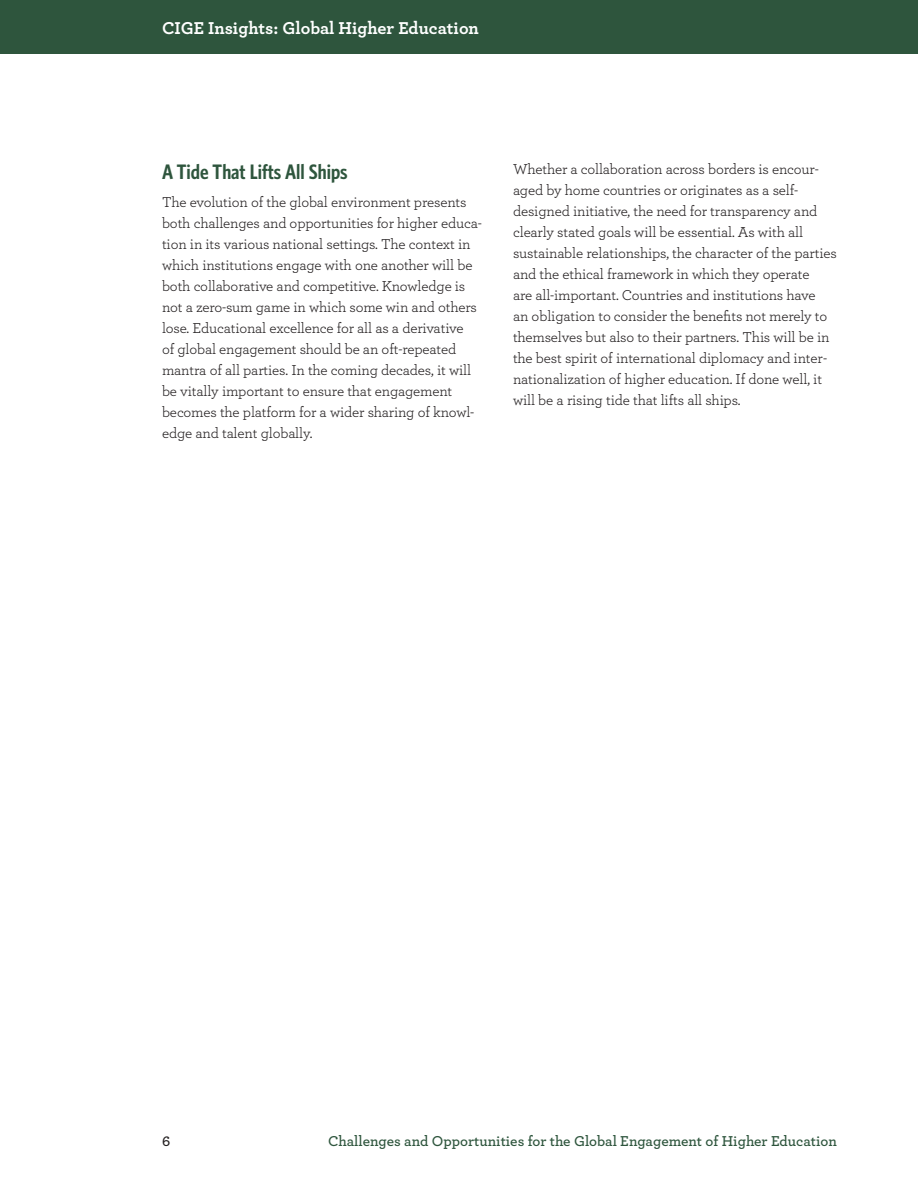
<style>
.page{position:relative;width:918px;height:1188px;background:#fff}
.page>*{position:absolute;margin:0;border:0;box-sizing:border-box;transform-origin:0 0}
.t1{font:600 21px "Whitney Condensed";color:#2e553d}
.t2{font:700 18px "Archer";color:#fff}
.t3{font:15px/21px "Archer";letter-spacing:-.01em;color:#231f20}
.t4{font:600 15px "Archer";color:#2e553d}
.t5{font:600 15px "Archer";color:#231f20}
</style>
<div class="page">
<div style="left:0;top:0;width:918px;height:54px;background:#2e553d"></div>
<p class="t2" style="left:162px;top:14px;width:318px">CIGE Insights: Global Higher Education</p>
<h1 class="t1" style="left:162px;top:158px;width:187px">A Tide That Lifts All Ships</h1>
<p class="t3" style="left:162px;top:190px;width:321px">The evolution of the global environment presents both challenges and opportunities for higher educa&shy;tion in its various national settings. The context in which institutions engage with one another will be both collaborative and competitive. Knowledge is not a zero-sum game in which some win and others lose. Educational excellence for all as a derivative<br>of global engagement should be an oft-repeated mantra of all parties. In the coming decades, it will be vitally important to ensure that engagement becomes the platform for a wider sharing of knowl&shy;edge and talent globally.</p>
<p class="t3" style="left:513px;top:158px;width:325px">Whether a collaboration across borders is encour&shy;aged by home countries or originates as a self&shy;designed initiative, the need for transparency and clearly stated goals will be essential. As with all sustainable relationships, the character of the parties and the ethical framework in which they operate<br>are all-important. Countries and institutions have<br>an obligation to consider the benefits not merely to themselves but also to their partners. This will be in the best spirit of international diplomacy and inter&shy;nationalization of higher education. If done well, it will be a rising tide that lifts all ships.</p>
<p class="t5" style="left:162px;top:1130px;width:10px">6</p>
<p class="t4" style="left:328px;top:1130px;width:510px">Challenges and Opportunities for the Global Engagement of Higher Education</p>
</div>
